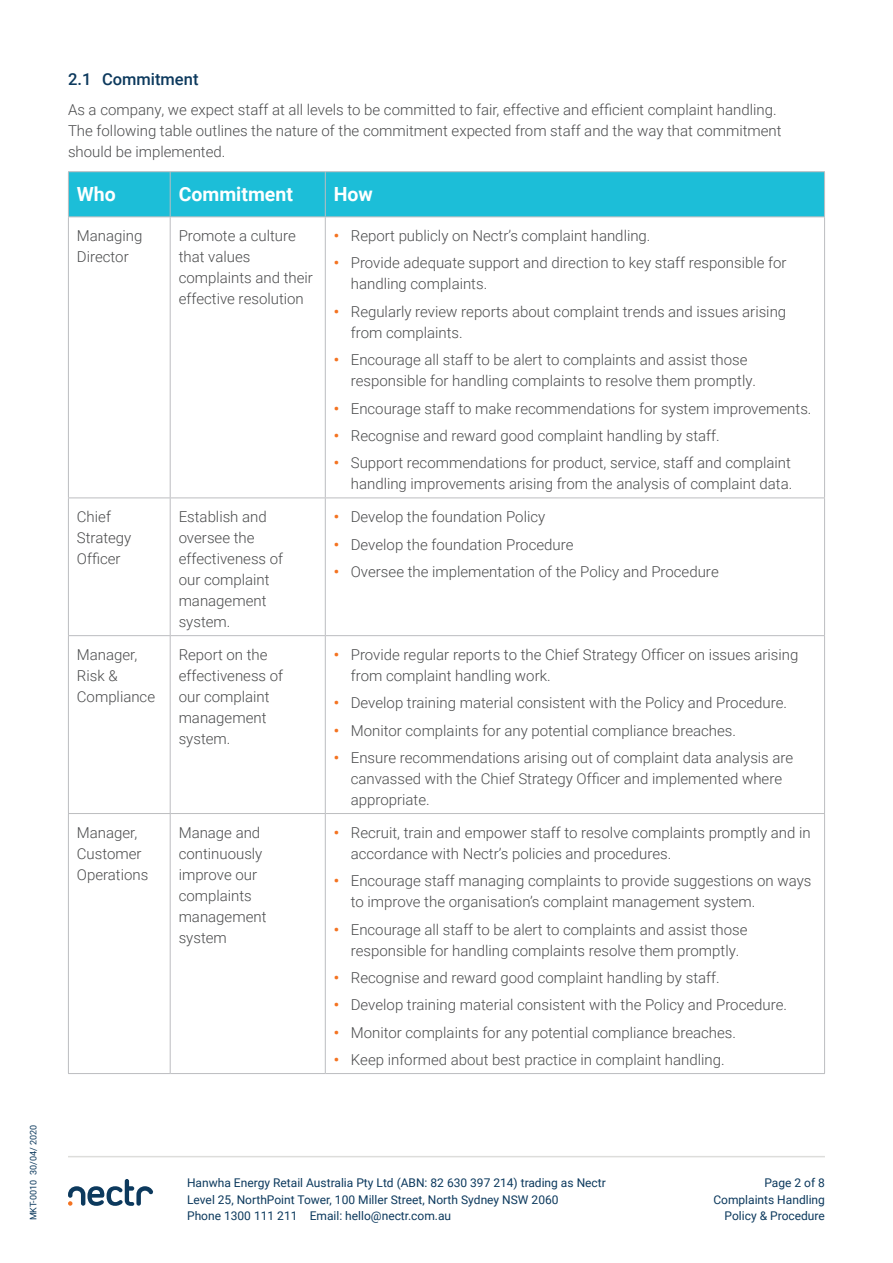
<style>
.page{position:relative;width:893px;height:1263px;background:#fff}
.page>*{position:absolute;margin:0;border:0;box-sizing:border-box;transform-origin:0 0}
.REV_Table_Heads{font:700 19.5px "Roboto";color:#fff}
.t1{font:500 16.5px "Roboto";color:#0c395d}
.t2{font:300 15px/21px "Roboto";color:#4b4c4d}
.t3{font:12px/16.5px "Roboto";color:#0c395d}
.t4{font:9px "Roboto";color:#0c395d}
.s1{font-weight:700;color:#f47321}
</style>
<div class="page">
<hr style="left:68px;top:1156px;width:757px;height:1px;background:#dddddb">
<svg style="left:68px;top:1179px;width:85px;height:27px"></svg>
<div style="left:69px;top:172px;width:755px;height:44px;background:#1cbed8"></div>
<hr style="left:68px;top:171px;width:102px;height:1px;background:#bcbdc0">
<hr style="left:68px;top:172px;width:1px;height:44px;background:#bcbdc0">
<hr style="left:170px;top:171px;width:155px;height:1px;background:#bcbdc0">
<hr style="left:170px;top:172px;width:1px;height:44px;background:#bcbdc0">
<hr style="left:325px;top:171px;width:500px;height:1px;background:#bcbdc0">
<hr style="left:325px;top:172px;width:1px;height:44px;background:#bcbdc0">
<hr style="left:824px;top:172px;width:1px;height:44px;background:#bcbdc0">
<hr style="left:68px;top:216px;width:102px;height:1px;background:#bcbdc0">
<hr style="left:170px;top:216px;width:155px;height:1px;background:#bcbdc0">
<hr style="left:325px;top:216px;width:500px;height:1px;background:#bcbdc0">
<hr style="left:68px;top:217px;width:1px;height:280px;background:#bcbdc0">
<hr style="left:170px;top:217px;width:1px;height:280px;background:#bcbdc0">
<hr style="left:325px;top:217px;width:1px;height:280px;background:#bcbdc0">
<hr style="left:824px;top:217px;width:1px;height:280px;background:#bcbdc0">
<hr style="left:68px;top:497px;width:102px;height:1px;background:#bcbdc0">
<hr style="left:68px;top:498px;width:1px;height:137px;background:#bcbdc0">
<hr style="left:170px;top:497px;width:155px;height:1px;background:#bcbdc0">
<hr style="left:170px;top:498px;width:1px;height:137px;background:#bcbdc0">
<hr style="left:325px;top:497px;width:500px;height:1px;background:#bcbdc0">
<hr style="left:325px;top:498px;width:1px;height:137px;background:#bcbdc0">
<hr style="left:824px;top:498px;width:1px;height:137px;background:#bcbdc0">
<hr style="left:68px;top:635px;width:102px;height:1px;background:#bcbdc0">
<hr style="left:68px;top:636px;width:1px;height:177px;background:#bcbdc0">
<hr style="left:170px;top:635px;width:155px;height:1px;background:#bcbdc0">
<hr style="left:170px;top:636px;width:1px;height:177px;background:#bcbdc0">
<hr style="left:325px;top:635px;width:500px;height:1px;background:#bcbdc0">
<hr style="left:325px;top:636px;width:1px;height:177px;background:#bcbdc0">
<hr style="left:824px;top:636px;width:1px;height:177px;background:#bcbdc0">
<hr style="left:68px;top:813px;width:102px;height:1px;background:#bcbdc0">
<hr style="left:68px;top:814px;width:1px;height:259px;background:#bcbdc0">
<hr style="left:170px;top:813px;width:155px;height:1px;background:#bcbdc0">
<hr style="left:170px;top:814px;width:1px;height:259px;background:#bcbdc0">
<hr style="left:325px;top:813px;width:500px;height:1px;background:#bcbdc0">
<hr style="left:325px;top:814px;width:1px;height:259px;background:#bcbdc0">
<hr style="left:824px;top:814px;width:1px;height:259px;background:#bcbdc0">
<hr style="left:68px;top:1073px;width:102px;height:1px;background:#bcbdc0">
<hr style="left:170px;top:1073px;width:155px;height:1px;background:#bcbdc0">
<hr style="left:325px;top:1073px;width:500px;height:1px;background:#bcbdc0">
<p class="t4" style="left:27px;top:1220px;width:97px;rotate:-90deg">MKT-0010 30/04/ 2020</p>
<p class="t1" style="left:68px;top:68px;width:132px">2.1 Commitment</p>
<p class="t2" style="left:68px;top:98px;width:715px">As a company, we expect staff at all levels to be committed to fair, effective and efficient complaint handling.<br>The following table outlines the nature of the commitment expected from staff and the way that commitment should be implemented.</p>
<p class="REV_Table_Heads" style="left:77px;top:180px;width:41px">Who</p>
<p class="REV_Table_Heads" style="left:179px;top:180px;width:116px">Commitment</p>
<p class="REV_Table_Heads" style="left:334px;top:180px;width:41px">How</p>
<p class="t2" style="left:77px;top:225px;width:67px">Managing<br>Director</p>
<p class="t2" style="left:179px;top:225px;width:136px">Promote a culture that values complaints and their effective resolution</p>
<p class="t2" style="left:334px;top:225px;width:318px"><span class="s1">•</span> Report publicly on Nectr’s complaint handling.</p>
<p class="t2" style="left:351px;top:252px;width:437px;text-indent:-17px"><span class="s1">•</span> Provide adequate support and direction to key staff responsible for handling complaints.</p>
<p class="t2" style="left:351px;top:300px;width:437px;text-indent:-17px"><span class="s1">•</span> Regularly review reports about complaint trends and issues arising from complaints.</p>
<p class="t2" style="left:351px;top:349px;width:407px;text-indent:-17px"><span class="s1">•</span> Encourage all staff to be alert to complaints and assist those responsible for handling complaints to resolve them promptly.</p>
<p class="t2" style="left:334px;top:397px;width:479px"><span class="s1">•</span> Encourage staff to make recommendations for system improvements.</p>
<p class="t2" style="left:334px;top:425px;width:387px"><span class="s1">•</span> Recognise and reward good complaint handling by staff.</p>
<p class="t2" style="left:334px;top:452px;width:460px;text-align:right"><span class="s1">•</span> Support recommendations for product, service, staff and complaint handling improvements arising from the analysis of complaint data.</p>
<p class="t2" style="left:77px;top:506px;width:56px">Chief<br>Strategy<br>Officer</p>
<p class="t2" style="left:179px;top:506px;width:106px">Establish and oversee the effectiveness of our complaint management system.</p>
<p class="t2" style="left:334px;top:506px;width:213px"><span class="s1">•</span> Develop the foundation Policy</p>
<p class="t2" style="left:334px;top:533px;width:241px"><span class="s1">•</span> Develop the foundation Procedure</p>
<p class="t2" style="left:334px;top:560px;width:386px"><span class="s1">•</span> Oversee the implementation of the Policy and Procedure</p>
<p class="t2" style="left:77px;top:643px;width:80px">Manager,<br>Risk &amp;<br>Compliance</p>
<p class="t2" style="left:179px;top:643px;width:106px">Report on the effectiveness of our complaint management system.</p>
<p class="t2" style="left:351px;top:643px;width:449px;text-indent:-17px"><span class="s1">•</span> Provide regular reports to the Chief Strategy Officer on issues arising from complaint handling work.</p>
<p class="t2" style="left:334px;top:692px;width:455px"><span class="s1">•</span> Develop training material consistent with the Policy and Procedure.</p>
<p class="t2" style="left:334px;top:719px;width:404px"><span class="s1">•</span> Monitor complaints for any potential compliance breaches.</p>
<p class="t2" style="left:351px;top:747px;width:444px;text-indent:-17px"><span class="s1">•</span> Ensure recommendations arising out of complaint data analysis are canvassed with the Chief Strategy Officer and implemented where appropriate.</p>
<p class="t2" style="left:77px;top:821px;width:73px">Manager,<br>Customer<br>Operations</p>
<p class="t2" style="left:179px;top:821px;width:89px">Manage and continuously improve our complaints management system</p>
<p class="t2" style="left:351px;top:821px;width:461px;text-indent:-17px"><span class="s1">•</span> Recruit, train and empower staff to resolve complaints promptly and in accordance with Nectr’s policies and procedures.</p>
<p class="t2" style="left:351px;top:870px;width:462px;text-indent:-17px"><span class="s1">•</span> Encourage staff managing complaints to provide suggestions on ways to improve the organisation’s complaint management system.</p>
<p class="t2" style="left:334px;top:918px;width:415px;text-align:center"><span class="s1">•</span> Encourage all staff to be alert to complaints and assist those responsible for handling complaints resolve them promptly.</p>
<p class="t2" style="left:334px;top:966px;width:387px"><span class="s1">•</span> Recognise and reward good complaint handling by staff.</p>
<p class="t2" style="left:334px;top:994px;width:455px"><span class="s1">•</span> Develop training material consistent with the Policy and Procedure.</p>
<p class="t2" style="left:334px;top:1021px;width:404px"><span class="s1">•</span> Monitor complaints for any potential compliance breaches.</p>
<p class="t2" style="left:334px;top:1049px;width:392px"><span class="s1">•</span> Keep informed about best practice in complaint handling.</p>
<p class="t3" style="left:187px;top:1174px;width:420px">Hanwha Energy Retail Australia Pty Ltd (ABN: 82 630 397 214) trading as Nectr<br>Level 25, NorthPoint Tower, 100 Miller Street, North Sydney NSW 2060<br>Phone 1300 111 211 Email: hello@nectr.com.au</p>
<p class="t3" style="left:713px;top:1174px;width:113px;text-align:right">Page 2 of 8<br>Complaints Handling<br>Policy &amp; Procedure</p>
</div>
